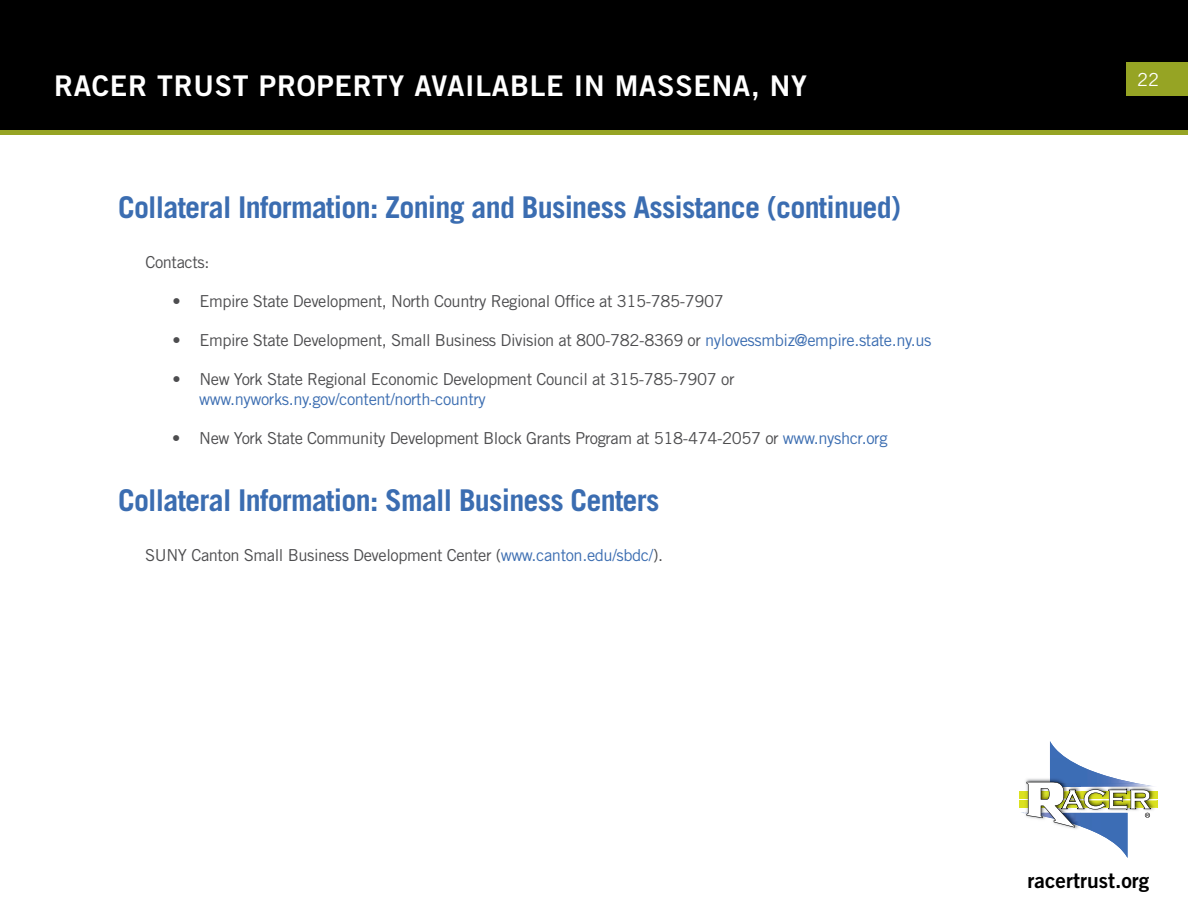
<style>
.page{position:relative;width:1188px;height:918px;background:#fff}
.page>*{position:absolute;margin:0;border:0;box-sizing:border-box;transform-origin:0 0}
.t1{font:700 30px "Trade Gothic LT Std";letter-spacing:-.025em;color:#3b6db1}
.t2{font:28.5px "Trade Gothic LT Std Bd 2";letter-spacing:.025em;color:#fff}
.t3{font:21px "Trade Gothic LT Std Bd 2";color:#000}
.t4{font:18px "Trade Gothic LT Std";color:#fff}
.t5{font:16.5px "Trade Gothic LT Std";letter-spacing:-.025em;color:#4d4d4f}
.t6{font:16.5px "Trade Gothic LT Std";letter-spacing:-.025em;color:#3b6db1}
.s1{color:#3b6db1}
</style>
<div class="page">
<div style="left:1px;top:1px;width:1186px;height:131px;background:#000"></div>
<div style="left:0;top:0;width:1188px;height:133px;border:2px solid #000"></div>
<div style="left:1126px;top:62px;width:62px;height:34px;background:#96a424"></div>
<div style="left:0;top:130px;width:1188px;height:5px;background:#96a424"></div>
<div style="left:1019px;top:791px;width:139px;height:7px;background:#dbe120"></div>
<div style="left:1019px;top:801px;width:139px;height:7px;background:#dbe120"></div>
<svg style="left:1021px;top:741px;width:137px;height:117px"></svg>
<h2 class="t2" style="left:54px;top:68px;width:755px">RACER TRUST PROPERTY AVAILABLE IN MASSENA, NY</h2>
<h1 class="t1" style="left:118px;top:189px;width:784px">Collateral Information: Zoning and Business Assistance (continued)</h1>
<p class="t5" style="left:145px;top:253px;width:66px">Contacts:</p>
<p class="t5" style="left:172px;top:292px;width:553px">• Empire State Development, North Country Regional Office at 315-785-7907</p>
<p class="t5" style="left:172px;top:331px;width:761px">• Empire State Development, Small Business Division at 800-782-8369 or <span class="s1">nylovessmbiz@empire.state.ny.us</span></p>
<p class="t5" style="left:172px;top:370px;width:564px">• New York State Regional Economic Development Council at 315-785-7907 or</p>
<p class="t6" style="left:199px;top:389px;width:288px">www.nyworks.ny.gov/content/north-country</p>
<p class="t5" style="left:172px;top:428px;width:717px">• New York State Community Development Block Grants Program at 518-474-2057 or <span class="s1">www.nyshcr.org</span></p>
<h1 class="t1" style="left:118px;top:481px;width:543px">Collateral Information: Small Business Centers</h1>
<p class="t5" style="left:145px;top:545px;width:519px">SUNY Canton Small Business Development Center (<span class="s1">www.canton.edu/sbdc/</span>).</p>
<p class="t4" style="left:1137px;top:68px;width:23px">22</p>
<p class="t3" style="left:1028px;top:867px;width:123px">racertrust.org</p>
</div>
